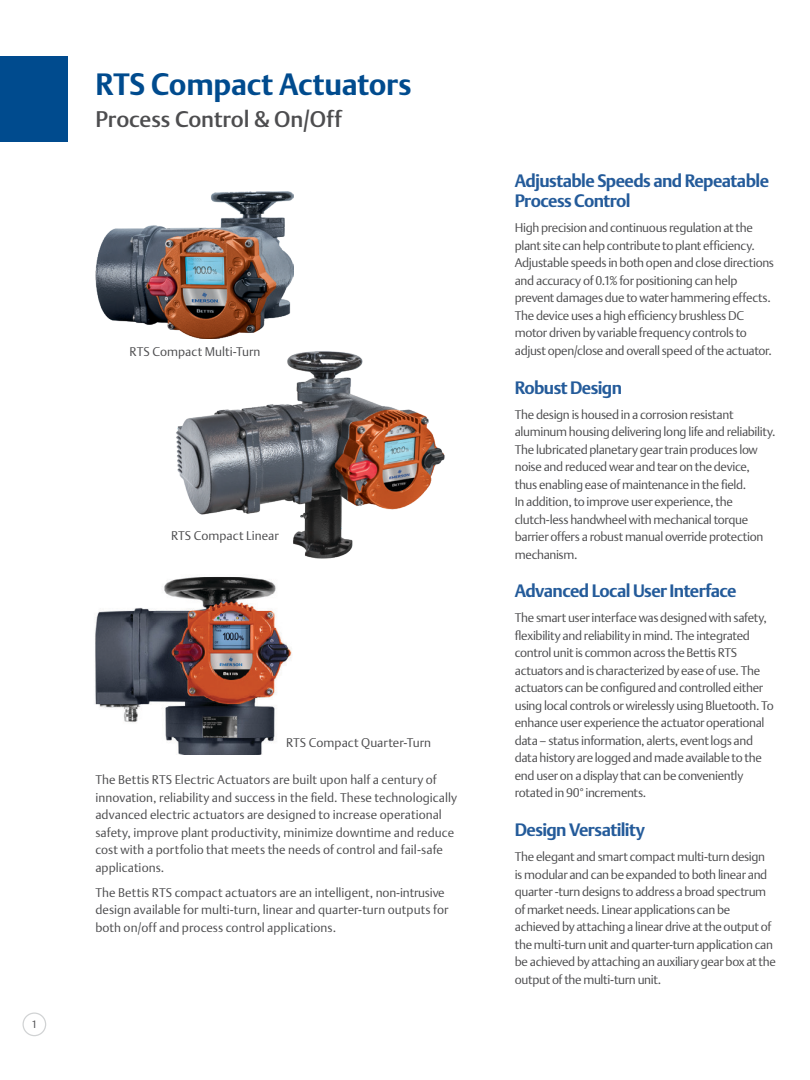
<style>
.page{position:relative;width:810px;height:1080px;background:#fff}
.page>*{position:absolute;margin:0;border:0;box-sizing:border-box;transform-origin:0 0}
.t1{font:700 30px "DTL Argo T";letter-spacing:-.005em;color:#004b8e}
.t2{font:500 22.5px "DTL Argo T";letter-spacing:-.005em;color:#4d4d4f}
.t3{font:700 17.5px/20px "DTL Argo T";letter-spacing:-.035em;color:#245b9a}
.t4{font:300 12.5px/17.5px "DTL Argo T";letter-spacing:-.025em;color:#4d4d4f}
.t5{font:300 12.5px/17.5px "DTL Argo T";letter-spacing:.005em;color:#4d4d4f}
.t6{font:300 12.5px/17.5px "DTL Argo T";color:#4d4d4f}
.t7{font:300 10.62px "DTL Argo T";color:#4d4d4f}
</style>
<div class="page">
<div style="left:22px;top:1012px;width:24px;height:24px;border:1px solid #d1d3d4;border-radius:50%"></div>
<div style="left:0;top:57px;width:68px;height:85px;background:#004b8e"></div>
<img style="left:176px;top:338px;width:269px;height:221px">
<img style="left:95px;top:192px;width:198px;height:146px">
<img style="left:95px;top:577px;width:197px;height:177px">
<p class="t7" style="left:31px;top:1018px;width:7px">1</p>
<h1 class="t1" style="left:95px;top:67px;width:318px">RTS Compact Actuators</h1>
<h2 class="t2" style="left:95px;top:105px;width:248px">Process Control &amp; On/Off</h2>
<p class="t5" style="left:130px;top:343px;width:132px">RTS Compact Multi-Turn</p>
<p class="t5" style="left:171px;top:526px;width:109px">RTS Compact Linear</p>
<p class="t6" style="left:286px;top:734px;width:147px">RTS Compact Quarter-Turn</p>
<p class="t5" style="left:95px;top:771px;width:363px">The Bettis RTS Electric Actuators are built upon half a century of innovation, reliability and success in the field. These technologically advanced electric actuators are designed to increase operational safety, improve plant productivity, minimize downtime and reduce cost with a portfolio that meets the needs of control and fail-safe applications.</p>
<p class="t6" style="left:95px;top:883px;width:355px">The Bettis RTS compact actuators are an intelligent, non-intrusive design available for multi-turn, linear and quarter-turn outputs for both on/off and process control applications.</p>
<h3 class="t3" style="left:515px;top:171px;width:256px">Adjustable Speeds and Repeatable<br>Process Control</h3>
<p class="t4" style="left:515px;top:219px;width:261px">High precision and continuous regulation at the plant site can help contribute to plant efficiency.<br>Adjustable speeds in both open and close directions and accuracy of 0.1% for positioning can help prevent damages due to water hammering effects.<br>The device uses a high efficiency brushless DC motor driven by variable frequency controls to adjust open/close and overall speed of the actuator.</p>
<h3 class="t3" style="left:515px;top:377px;width:109px">Robust Design</h3>
<p class="t4" style="left:515px;top:405px;width:262px">The design is housed in a corrosion resistant aluminum housing delivering long life and reliability.<br>The lubricated planetary gear train produces low noise and reduced wear and tear on the device,<br>thus enabling ease of maintenance in the field.<br>In addition, to improve user experience, the clutch-less handwheel with mechanical torque barrier offers a robust manual override protection mechanism.</p>
<h3 class="t3" style="left:515px;top:581px;width:223px">Advanced Local User Interface</h3>
<p class="t4" style="left:515px;top:609px;width:260px">The smart user interface was designed with safety, flexibility and reliability in mind. The integrated control unit is common across the Bettis RTS actuators and is characterized by ease of use. The actuators can be configured and controlled either using local controls or wirelessly using Bluetooth. To enhance user experience the actuator operational data – status information, alerts, event logs and data history are logged and made available to the end user on a display that can be conveniently rotated in 90° increments.</p>
<h3 class="t3" style="left:515px;top:820px;width:132px">Design Versatility</h3>
<p class="t4" style="left:515px;top:848px;width:263px">The elegant and smart compact multi-turn design is modular and can be expanded to both linear and quarter -turn designs to address a broad spectrum of market needs. Linear applications can be achieved by attaching a linear drive at the output of the multi-turn unit and quarter-turn application can be achieved by attaching an auxiliary gear box at the output of the multi-turn unit.</p>
</div>
